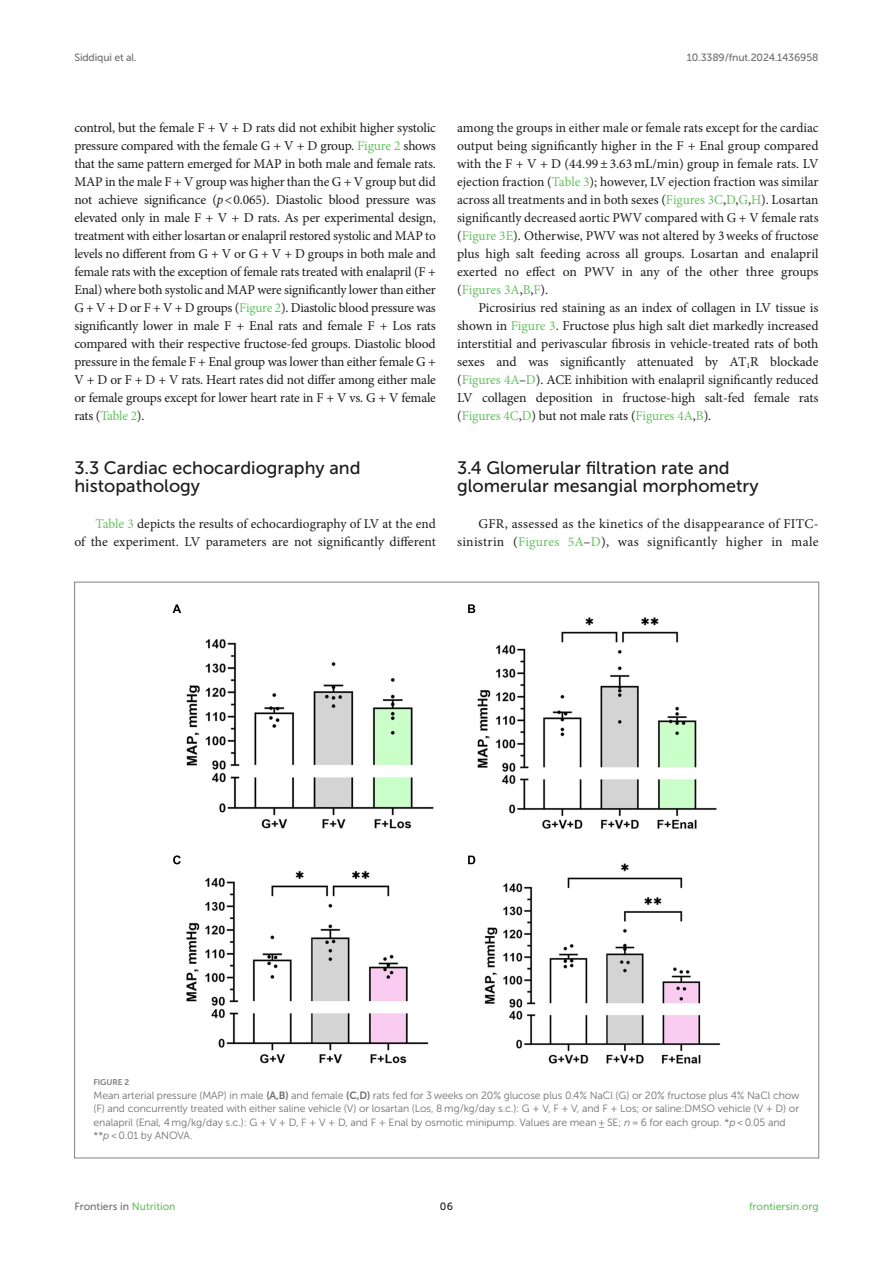
<style>
.page{position:relative;width:893px;height:1263px;background:#fff}
.page>*{position:absolute;margin:0;border:0;box-sizing:border-box;transform-origin:0 0}
.HEAD_2{font:18px/18px "Museo Sans 500";color:#1b1c1b}
.TEXT_FLUSH{font:13.5px/18px "Minion Pro";color:#1b1c1b;text-align:justify}
.TEXT{font:13.5px/18px "Minion Pro";letter-spacing:-.005em;color:#1b1c1b;text-align:justify}
.TEXT_FLUSH-2{font:13.5px/18px "Minion Pro";letter-spacing:.02em;color:#1b1c1b;text-align:right}
.FIG_LEG{font:10.5px/13.5px "Museo Sans 300";letter-spacing:-.01em;color:#706f70}
.t1{font:10.5px "Museo Sans 500";letter-spacing:-.015em;color:#706f70}
.t2{font:10.5px "Museo Sans 500";color:#65c161}
.t3{font:10.5px "Museo Sans 500";color:#1b1c1b}
.FIG_HD{font:8.25px "Museo Sans 700";letter-spacing:-.01em;color:#7e7f7f}
.s1{color:#65c161}
.s2{font-style:italic}
.s3{font-family:"Museo Sans 700"}
</style>
<div class="page">
<img style="left:172px;top:604px;width:549px;height:460px">
<p class="t1" style="left:74px;top:51px;width:64px">Siddiqui et al.</p>
<p class="t1" style="left:687px;top:51px;width:133px">10.3389/fnut.2024.1436958</p>
<p class="TEXT_FLUSH" style="left:74px;top:119px;width:363px">control, but the female F + V + D rats did not exhibit higher systolic pressure compared with the female G + V + D group. <span class="s1">Figure 2</span> shows that the same pattern emerged for MAP in both male and female rats.<br>MAP in the male F + V group was higher than the G + V group but did not achieve significance (<span class="s2">p</span>&lt;0.065). Diastolic blood pressure was elevated only in male F + V + D rats. As per experimental design, treatment with either losartan or enalapril restored systolic and MAP to levels no different from G + V or G + V + D groups in both male and female rats with the exception of female rats treated with enalapril (F + Enal) where both systolic and MAP were significantly lower than either G + V + D or F + V + D groups (<span class="s1">Figure 2</span>). Diastolic blood pressure was significantly lower in male F + Enal rats and female F + Los rats compared with their respective fructose-fed groups. Diastolic blood pressure in the female F + Enal group was lower than either female G + V + D or F + D + V rats. Heart rates did not differ among either male or female groups except for lower heart rate in F + V vs. G + V female rats (<span class="s1">Table 2</span>).</p>
<p class="HEAD_2" style="left:74px;top:459px;width:288px">3.3 Cardiac echocardiography and histopathology</p>
<p class="TEXT_FLUSH" style="left:74px;top:515px;width:363px;text-align:right"><span class="s1">Table 3</span> depicts the results of echocardiography of LV at the end<br>of the experiment. LV parameters are not significantly different</p>
<p class="TEXT_FLUSH" style="left:457px;top:119px;width:363px">among the groups in either male or female rats except for the cardiac output being significantly higher in the F + Enal group compared with the F + V + D (44.99±3.63mL/min) group in female rats. LV ejection fraction (<span class="s1">Table 3</span>); however, LV ejection fraction was similar across all treatments and in both sexes (<span class="s1">Figures 3C</span>,<span class="s1">D</span>,<span class="s1">G</span>,<span class="s1">H</span>). Losartan significantly decreased aortic PWV compared with G + V female rats (<span class="s1">Figure 3E</span>). Otherwise, PWV was not altered by 3weeks of fructose plus high salt feeding across all groups. Losartan and enalapril exerted no effect on PWV in any of the other three groups (<span class="s1">Figures 3A</span>,<span class="s1">B</span>,<span class="s1">F</span>).</p>
<p class="TEXT" style="left:457px;top:299px;width:363px;text-indent:21px">Picrosirius red staining as an index of collagen in LV tissue is shown in <span class="s1">Figure 3</span>. Fructose plus high salt diet markedly increased interstitial and perivascular fibrosis in vehicle-treated rats of both sexes and was significantly attenuated by AT<sub>1</sub>R blockade (<span class="s1">Figures 4A</span>–<span class="s1">D</span>). ACE inhibition with enalapril significantly reduced LV collagen deposition in fructose-high salt-fed female rats (<span class="s1">Figures 4C</span>,<span class="s1">D</span>) but not male rats (<span class="s1">Figures 4A</span>,<span class="s1">B</span>).</p>
<p class="HEAD_2" style="left:457px;top:459px;width:303px">3.4 Glomerular filtration rate and glomerular mesangial morphometry</p>
<p class="TEXT_FLUSH-2" style="left:457px;top:515px;width:363px">GFR, assessed as the kinetics of the disappearance of FITC&shy;sinistrin (<span class="s1">Figures 5A</span>–<span class="s1">D</span>), was significantly higher in male</p>
<p class="FIG_HD" style="left:94px;top:1077px;width:37px">FIGURE 2</p>
<p class="FIG_LEG" style="left:94px;top:1088px;width:708px">Mean arterial pressure (MAP) in male <span class="s3">(A,B)</span> and female <span class="s3">(C,D)</span> rats fed for 3 weeks on 20% glucose plus 0.4% NaCl (G) or 20% fructose plus 4% NaCl chow (F) and concurrently treated with either saline vehicle (V) or losartan (Los, 8 mg/kg/day s.c.): G + V, F + V, and F + Los; or saline:DMSO vehicle (V + D) or enalapril (Enal, 4 mg/kg/day s.c.): G + V + D, F + V + D, and F + Enal by osmotic minipump. Values are mean ± SE; <span class="s2">n</span> = 6 for each group. *<span class="s2">p</span> &lt; 0.05 and **<span class="s2">p</span> &lt; 0.01 by ANOVA.</p>
<p class="t1" style="left:74px;top:1200px;width:103px">Frontiers in <span class="s1">Nutrition</span></p>
<p class="t3" style="left:440px;top:1200px;width:15px">06</p>
<p class="t2" style="left:749px;top:1200px;width:71px">frontiersin.org</p>
</div>
